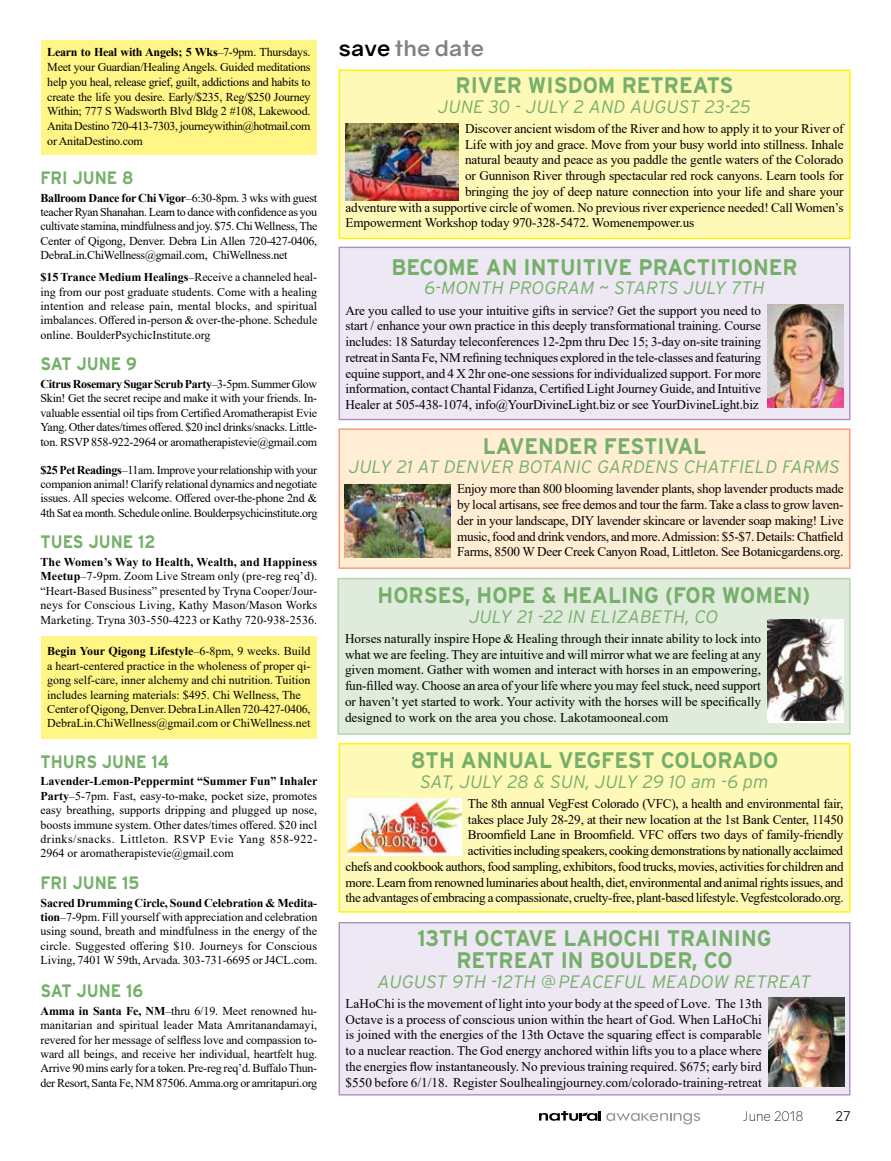
<style>
.page{position:relative;width:891px;height:1161px;background:#fff}
.page>*{position:absolute;margin:0;border:0;box-sizing:border-box;transform-origin:0 0}
.t1{font:700 22.5px/22.5px "Interstate";color:#75af6a;text-align:center;scale:.94 1}
.t2{font:700 21px "Gravity";color:#808285;scale:1.1 1}
.t3{font:italic 300 18px "Interstate";letter-spacing:.01em;color:#75af6a}
.t4{font:700 18px "Interstate";color:#75af6a;scale:.9 1}
.t5{font:300 13.5px "Gravity";letter-spacing:-.01em;color:#000}
.t6{font:13.5px "Gravity";color:#000}
.t7{font:13.2px/15.8px "Times New Roman";letter-spacing:-.01em;color:#000;text-align:justify}
.t8{font:12px/14.4px "Times New Roman";color:#000;text-align:justify}
.s1{font-weight:700}
.s2{color:#000}
</style>
<div class="page">
<div style="left:41px;top:636px;width:276px;height:103px;background:#fff685"></div>
<div style="left:339px;top:247px;width:512px;height:173px;background:#ede8f3"></div>
<div style="left:337px;top:578px;width:513px;height:157px;background:#dfebdb"></div>
<div style="left:339px;top:743px;width:512px;height:170px;background:#fff9b8"></div>
<div style="left:339px;top:428px;width:512px;height:141px;background:#ffeed3"></div>
<div style="left:339px;top:70px;width:512px;height:169px;background:#fff9b8"></div>
<div style="left:41px;top:40px;width:276px;height:115px;background:#fff685"></div>
<img style="left:346px;top:123px;width:112px;height:77px">
<img style="left:768px;top:305px;width:76px;height:102px">
<img style="left:344px;top:485px;width:106px;height:72px">
<img style="left:768px;top:620px;width:76px;height:101px">
<img style="left:347px;top:798px;width:114px;height:57px">
<div style="left:339px;top:922px;width:512px;height:174px;background:#ede8f3"></div>
<img style="left:769px;top:998px;width:75px;height:89px">
<svg style="left:539px;top:1111px;width:161px;height:13px"></svg>
<p class="t8" style="left:47px;top:45px;width:265px"><span class="s1">Learn to Heal with Angels; 5 Wks</span>–7-9pm. Thursdays.<br>Meet your Guardian/Healing Angels. Guided meditations help you heal, release grief, guilt, addictions and habits to create the life you desire. Early/$235, Reg/$250 Journey Within; 777 S Wadsworth Blvd Bldg 2 #108, Lakewood.<br>Anita Destino 720-413-7303, journeywithin@hotmail.com or AnitaDestino.com</p>
<h3 class="t4" style="left:40px;top:168px;width:105px">FRI JUNE 8</h3>
<p class="t8" style="left:40px;top:190px;width:278px"><span class="s1">Ballroom Dance for Chi Vigor</span>–6:30-8pm. 3 wks with guest teacher Ryan Shanahan. Learn to dance with confidence as you cultivate stamina, mindfulness and joy. $75. Chi Wellness, The Center of Qigong, Denver. Debra Lin Allen 720-427-0406, DebraLin.ChiWellness@gmail.com, ChiWellness.net</p>
<p class="t8" style="left:40px;top:270px;width:278px"><span class="s1">$15 Trance Medium Healings</span>–Receive a channeled heal&shy;ing from our post graduate students. Come with a healing intention and release pain, mental blocks, and spiritual imbalances. Offered in-person &amp; over-the-phone. Schedule online. BoulderPsychicInstitute.org</p>
<h3 class="t4" style="left:40px;top:354px;width:109px">SAT JUNE 9</h3>
<p class="t8" style="left:40px;top:376px;width:278px"><span class="s1">Citrus Rosemary Sugar Scrub Party</span>–3-5pm. Summer Glow Skin! Get the secret recipe and make it with your friends. In&shy;valuable essential oil tips from Certified Aromatherapist Evie Yang. Other dates/times offered. $20 incl drinks/snacks. Little&shy;ton. RSVP 858-922-2964 or aromatherapistevie@gmail.com</p>
<p class="t8" style="left:40px;top:462px;width:278px"><span class="s1">$25 Pet Readings</span>–11am. Improve your relationship with your companion animal! Clarify relational dynamics and negotiate issues. All species welcome. Offered over-the-phone 2nd &amp; 4th Sat ea month. Schedule online. Boulderpsychicinstitute.org</p>
<h3 class="t4" style="left:40px;top:532px;width:129px">TUES JUNE 12</h3>
<p class="t8" style="left:40px;top:554px;width:278px"><span class="s1">The Women’s Way to Health, Wealth, and Happiness Meetup</span>–7-9pm. Zoom Live Stream only (pre-reg req’d). “Heart-Based Business” presented by Tryna Cooper/Jour&shy;neys for Conscious Living, Kathy Mason/Mason Works Marketing. Tryna 303-550-4223 or Kathy 720-938-2536.</p>
<p class="t8" style="left:47px;top:644px;width:265px;text-align:left"><span class="s1">Begin Your Qigong Lifestyle</span>–6-8pm, 9 weeks. Build a heart-centered practice in the wholeness of proper qi&shy;gong self-care, inner alchemy and chi nutrition. Tuition includes learning materials: $495. Chi Wellness, The Center of Qigong, Denver. Debra Lin Allen 720-427-0406, DebraLin.ChiWellness@gmail.com or ChiWellness.net</p>
<h3 class="t4" style="left:40px;top:751px;width:144px">THURS JUNE 14</h3>
<p class="t8" style="left:40px;top:774px;width:278px"><span class="s1">Lavender-Lemon-Peppermint “Summer Fun” Inhaler Party</span>–5-7pm. Fast, easy-to-make, pocket size, promotes easy breathing, supports dripping and plugged up nose, boosts immune system. Other dates/times offered. $20 incl drinks/snacks. Littleton. RSVP Evie Yang 858-922- 2964 or aromatherapistevie@gmail.com</p>
<h3 class="t4" style="left:40px;top:873px;width:111px">FRI JUNE 15</h3>
<p class="t8" style="left:40px;top:895px;width:278px"><span class="s1">Sacred Drumming Circle, Sound Celebration &amp; Medita&shy;tion</span>–7-9pm. Fill yourself with appreciation and celebration using sound, breath and mindfulness in the energy of the circle. Suggested offering $10. Journeys for Conscious Living, 7401 W 59th, Arvada. 303-731-6695 or J4CL.com.</p>
<h3 class="t4" style="left:40px;top:981px;width:116px">SAT JUNE 16</h3>
<p class="t8" style="left:40px;top:1003px;width:278px"><span class="s1">Amma in Santa Fe, NM</span>–thru 6/19. Meet renowned hu&shy;manitarian and spiritual leader Mata Amritanandamayi, revered for her message of selfless love and compassion to&shy;ward all beings, and receive her individual, heartfelt hug.<br>Arrive 90 mins early for a token. Pre-reg req’d. Buffalo Thun&shy;der Resort, Santa Fe, NM 87506. Amma.org or amritapuri.org</p>
<h2 class="t2" style="left:339px;top:36px;width:134px"><span class="s2">save</span> the date</h2>
<h1 class="t1" style="left:456px;top:74px;width:297px">RIVER WISDOM RETREATS</h1>
<h3 class="t3" style="left:438px;top:96px;width:314px">JUNE 30 - JULY 2 AND AUGUST 23-25</h3>
<p class="t7" style="left:465px;top:120px;width:380px">Discover ancient wisdom of the River and how to apply it to your River of</p>
<p class="t7" style="left:465px;top:136px;width:380px">Life with joy and grace. Move from your busy world into stillness. Inhale</p>
<p class="t7" style="left:465px;top:152px;width:380px">natural beauty and peace as you paddle the gentle waters of the Colorado</p>
<p class="t7" style="left:465px;top:167px;width:380px">or Gunnison River through spectacular red rock canyons. Learn tools for</p>
<p class="t7" style="left:465px;top:183px;width:380px">bringing the joy of deep nature connection into your life and share your</p>
<p class="t7" style="left:346px;top:199px;width:499px">adventure with a supportive circle of women. No previous river experience needed! Call Women’s</p>
<p class="t7" style="left:346px;top:215px;width:350px">Empowerment Workshop today 970-328-5472. Womenempower.us</p>
<h1 class="t1" style="left:391px;top:256px;width:434px">BECOME AN INTUITIVE PRACTITIONER</h1>
<h3 class="t3" style="left:424px;top:278px;width:342px">6-MONTH PROGRAM ~ STARTS JULY 7TH</h3>
<p class="t7" style="left:346px;top:302px;width:417px">Are you called to use your intuitive gifts in service? Get the support you need to start / enhance your own practice in this deeply transformational training. Course includes: 18 Saturday teleconferences 12-2pm thru Dec 15; 3-day on-site training retreat in Santa Fe, NM refining techniques explored in the tele-classes and featuring equine support, and 4 X 2hr one-one sessions for individualized support. For more information, contact Chantal Fidanza, Certified Light Journey Guide, and Intuitive Healer at 505-438-1074, info@YourDivineLight.biz or see YourDivineLight.biz</p>
<h1 class="t1" style="left:483px;top:434px;width:239px">LAVENDER FESTIVAL</h1>
<h3 class="t3" style="left:349px;top:457px;width:492px">JULY 21 AT DENVER BOTANIC GARDENS CHATFIELD FARMS</h3>
<p class="t7" style="left:457px;top:481px;width:388px">Enjoy more than 800 blooming lavender plants, shop lavender products made by local artisans, see free demos and tour the farm. Take a class to grow laven&shy;der in your landscape, DIY lavender skincare or lavender soap making! Live music, food and drink vendors, and more. Admission: $5-$7. Details: Chatfield Farms, 8500 W Deer Creek Canyon Road, Littleton. See Botanicgardens.org.</p>
<h1 class="t1" style="left:378px;top:584px;width:462px">HORSES, HOPE &amp; HEALING (FOR WOMEN)</h1>
<h3 class="t3" style="left:469px;top:606px;width:251px">JULY 21 -22 IN ELIZABETH, CO</h3>
<p class="t7" style="left:345px;top:630px;width:418px">Horses naturally inspire Hope &amp; Healing through their innate ability to lock into what we are feeling. They are intuitive and will mirror what we are feeling at any given moment. Gather with women and interact with horses in an empowering, fun-filled way. Choose an area of your life where you may feel stuck, need support or haven’t yet started to work. Your activity with the horses will be specifically designed to work on the area you chose. Lakotamooneal.com</p>
<h1 class="t1" style="left:411px;top:749px;width:392px">8TH ANNUAL VEGFEST COLORADO</h1>
<h3 class="t3" style="left:420px;top:771px;width:350px">SAT, JULY 28 &amp; SUN, JULY 29 10 am -6 pm</h3>
<p class="t7" style="left:346px;top:795px;width:500px;text-align:right">The 8th annual VegFest Colorado (VFC), a health and environmental fair,<br>takes place July 28-29, at their new location at the 1st Bank Center, 11450<br>Broomfield Lane in Broomfield. VFC offers two days of family-friendly<br>activities including speakers, cooking demonstrations by nationally acclaimed<br>chefs and cookbook authors, food sampling, exhibitors, food trucks, movies, activities for children and more. Learn from renowned luminaries about health, diet, environmental and animal rights issues, and the advantages of embracing a compassionate, cruelty-free, plant-based lifestyle. Vegfestcolorado.org.</p>
<h1 class="t1" style="left:418px;top:926px;width:378px">13TH OCTAVE LAHOCHI TRAINING<br>RETREAT IN BOULDER, CO</h1>
<h3 class="t3" style="left:378px;top:971px;width:435px">AUGUST 9TH -12TH @ PEACEFUL MEADOW RETREAT</h3>
<p class="t7" style="left:346px;top:995px;width:418px">LaHoChi is the movement of light into your body at the speed of Love. The 13th Octave is a process of conscious union within the heart of God. When LaHoChi is joined with the energies of the 13th Octave the squaring effect is comparable to a nuclear reaction. The God energy anchored within lifts you to a place where the energies flow instantaneously. No previous training required. $675; early bird $550 before 6/1/18. Register Soulhealingjourney.com/colorado-training-retreat</p>
<p class="t5" style="left:743px;top:1108px;width:62px">June 2018</p>
<p class="t6" style="left:835px;top:1107px;width:17px">27</p>
</div>
